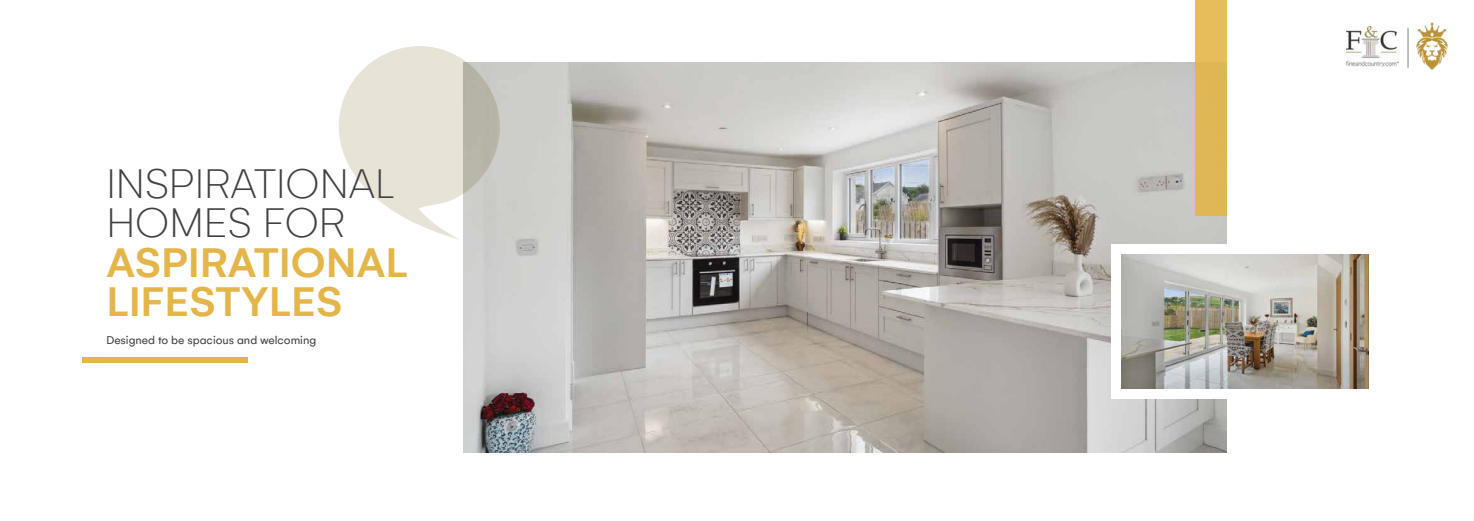
<style>
.page{position:relative;width:1474px;height:521px;background:#fff}
.page>*{position:absolute;margin:0;border:0;box-sizing:border-box;transform-origin:0 0}
.t1{font:500 43.75px/39.4px "Gelion";color:#e4b548;scale:1.07 1}
.t2{font:100 43.75px/39.4px "Gelion";color:#414042;scale:1.07 1}
.t3{font:12.25px "Gelion";color:#414042}
</style>
<div class="page">
<img style="left:463px;top:62px;width:763px;height:390px">
<div style="left:1194px;top:0;width:32px;height:216px;background:#e0b756"></div>
<div style="left:1111px;top:244px;width:267px;height:155px;background:#fff"></div>
<img style="left:1121px;top:255px;width:247px;height:134px">
<svg style="left:339px;top:46px;width:161px;height:194px;fill:#e7e3d7"></svg>
<div style="left:82px;top:357px;width:165px;height:5px;background:#e4b548"></div>
<img style="left:1416px;top:22px;width:32px;height:48px">
<img style="left:1346px;top:27px;width:51px;height:40px">
<hr style="left:1407px;top:28px;width:1px;height:40px;background:#808285">
<h1 class="t2" style="left:106px;top:164px;width:271px">INSPIRATIONAL<br>HOMES FOR</h1>
<h1 class="t1" style="left:106px;top:242px;width:283px">ASPIRATIONAL<br>LIFESTYLES</h1>
<p class="t3" style="left:106px;top:333px;width:211px">Designed to be spacious and welcoming</p>
</div>
